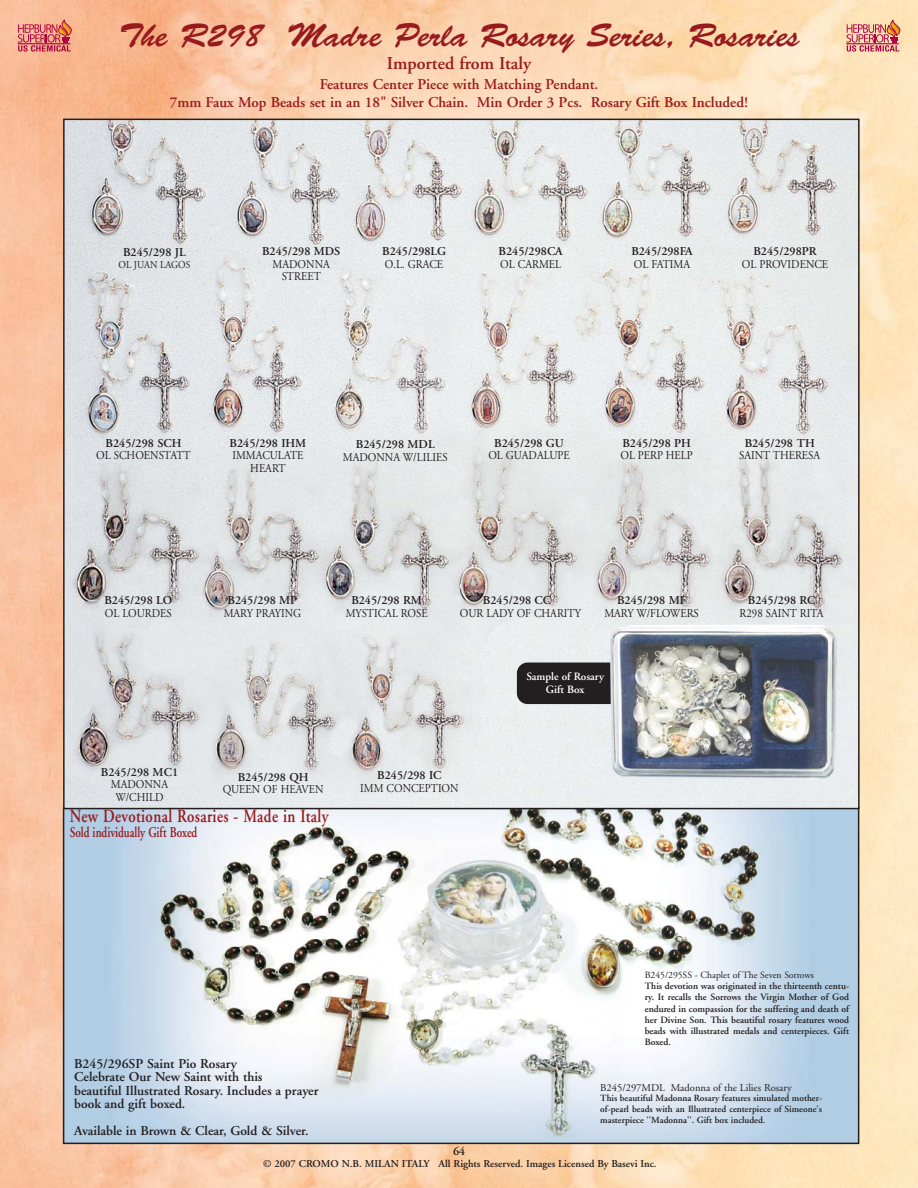
<style>
.page{position:relative;width:918px;height:1188px;background:#fff}
.page>*{position:absolute;margin:0;border:0;box-sizing:border-box;transform-origin:0 0}
.t1{font:33px "Brush Script Std";color:#971b1e}
.t2{font:600 18.6px "Adobe Garamond";letter-spacing:.025em;color:#971b1e;scale:.8 1}
.t3{font:600 18px "Adobe Garamond";color:#971b1e}
.t4{font:600 15px/18px "Adobe Garamond";color:#971b1e;text-align:center}
.t5{font:600 15px "Adobe Garamond";color:#971b1e;scale:.75 1}
.t6{font:600 13.5px/13.5px "Adobe Garamond";color:#231f20}
.t7{font:12px/12.6px "Adobe Garamond";color:#231f20;text-align:center;scale:.9 1}
.t8{font:600 12px "Adobe Garamond";color:#231f20}
.t9{font:600 11.1px/12.6px "Adobe Garamond";color:#fff;text-align:center}
.t10{font:600 10.5px "Adobe Garamond";color:#231f20}
.t11{font:10.5px "Adobe Garamond";color:#231f20}
.t12{font:10.5px "Adobe Garamond";color:#231f20;scale:.9 1}
.t13{font:600 9.6px/11.1px "Adobe Garamond";color:#231f20;text-align:justify}
.t14{font:9.6px "Adobe Garamond";color:#231f20}
.t15{font:600 9.45px/10.8px "Adobe Garamond";color:#231f20;text-align:justify}
</style>
<div class="page">
<img style="left:0;top:0;width:918px;height:1188px">
<img style="left:66px;top:810px;width:790px;height:331px">
<svg style="left:18px;top:19px;width:55px;height:33px;background:#e07d73"></svg>
<hr style="left:17px;top:43px;width:53px;height:1px;background:#b00241">
<svg style="left:846px;top:20px;width:54px;height:32px;background:#e19387"></svg>
<hr style="left:846px;top:43px;width:53px;height:1px;background:#b00241">
<img style="left:66px;top:122px;width:791px;height:684px">
<div style="left:517px;top:663px;width:164px;height:41px;background:#231f20;border-radius:11px"></div>
<img style="left:610px;top:624px;width:227px;height:155px">
<h1 class="t1" style="left:119px;top:26px;width:683px">The R298 Madre Perla Rosary Series, Rosaries</h1>
<h3 class="t3" style="left:387px;top:56px;width:146px">Imported from Italy</h3>
<p class="t4" style="left:170px;top:76px;width:580px">Features Center Piece with Matching Pendant.<br>7mm Faux Mop Beads set in an 18" Silver Chain. Min Order 3 Pcs. Rosary Gift Box Included!</p>
<p class="t8" style="left:123px;top:247px;width:64px">B245/298 JL</p>
<p class="t12" style="left:119px;top:261px;width:81px">OL JUAN LAGOS</p>
<p class="t8" style="left:262px;top:246px;width:80px">B245/298 MDS</p>
<p class="t7" style="left:273px;top:259px;width:65px">MADONNA<br>STREET</p>
<p class="t8" style="left:382px;top:246px;width:65px">B245/298LG</p>
<p class="t7" style="left:385px;top:259px;width:66px">O.L. GRACE</p>
<p class="t8" style="left:499px;top:246px;width:66px">B245/298CA</p>
<p class="t7" style="left:500px;top:259px;width:69px">OL CARMEL</p>
<p class="t8" style="left:631px;top:246px;width:63px">B245/298FA</p>
<p class="t7" style="left:634px;top:259px;width:64px">OL FATIMA</p>
<p class="t8" style="left:753px;top:246px;width:65px">B245/298PR</p>
<p class="t7" style="left:742px;top:259px;width:97px">OL PROVIDENCE</p>
<p class="t8" style="left:106px;top:438px;width:77px">B245/298 SCH</p>
<p class="t7" style="left:96px;top:451px;width:106px">OL SCHOENSTATT</p>
<p class="t8" style="left:230px;top:438px;width:78px">B245/298 IHM</p>
<p class="t7" style="left:232px;top:451px;width:80px">IMMACULATE<br>HEART</p>
<p class="t8" style="left:356px;top:439px;width:80px">B245/298 MDL</p>
<p class="t7" style="left:343px;top:452px;width:118px">MADONNA W/LILIES</p>
<p class="t8" style="left:494px;top:438px;width:71px">B245/298 GU</p>
<p class="t7" style="left:488px;top:451px;width:92px">OL GUADALUPE</p>
<p class="t8" style="left:622px;top:438px;width:70px">B245/298 PH</p>
<p class="t7" style="left:620px;top:450px;width:82px">OL PERP HELP</p>
<p class="t8" style="left:745px;top:438px;width:72px">B245/298 TH</p>
<p class="t7" style="left:739px;top:451px;width:92px">SAINT THERESA</p>
<p class="t8" style="left:104px;top:596px;width:69px">B245/298 LO</p>
<p class="t7" style="left:105px;top:608px;width:76px">OL LOURDES</p>
<p class="t8" style="left:228px;top:596px;width:71px">B245/298 MP</p>
<p class="t7" style="left:224px;top:608px;width:88px">MARY PRAYING</p>
<p class="t8" style="left:351px;top:596px;width:72px">B245/298 RM</p>
<p class="t7" style="left:346px;top:608px;width:93px">MYSTICAL ROSE</p>
<p class="t8" style="left:483px;top:596px;width:70px">B245/298 CC</p>
<p class="t7" style="left:460px;top:608px;width:136px">OUR LADY OF CHARITY</p>
<p class="t8" style="left:617px;top:596px;width:71px">B245/298 MF</p>
<p class="t7" style="left:604px;top:608px;width:107px">MARY W/FLOWERS</p>
<p class="t8" style="left:748px;top:596px;width:69px">B245/298 RC</p>
<p class="t7" style="left:740px;top:608px;width:95px">R298 SAINT RITA</p>
<p class="t9" style="left:526px;top:671px;width:79px">Sample of Rosary<br>Gift Box</p>
<p class="t8" style="left:101px;top:767px;width:79px">B245/298 MC1</p>
<p class="t7" style="left:111px;top:779px;width:65px">MADONNA<br>W/CHILD</p>
<p class="t8" style="left:238px;top:772px;width:72px">B245/298 QH</p>
<p class="t7" style="left:223px;top:784px;width:114px">QUEEN OF HEAVEN</p>
<p class="t8" style="left:377px;top:771px;width:66px">B245/298 IC</p>
<p class="t7" style="left:360px;top:783px;width:111px">IMM CONCEPTION</p>
<h2 class="t2" style="left:70px;top:809px;width:325px">New Devotional Rosaries - Made in Italy</h2>
<p class="t5" style="left:70px;top:826px;width:171px">Sold individually Gift Boxed</p>
<p class="t6" style="left:74px;top:1058px;width:246px">B245/296SP Saint Pio Rosary<br>Celebrate Our New Saint with this<br>beautiful Illustrated Rosary. Includes a prayer book and gift boxed.</p>
<p class="t6" style="left:74px;top:1126px;width:236px">Available in Brown &amp; Clear, Gold &amp; Silver.</p>
<p class="t8" style="left:453px;top:1146px;width:14px">64</p>
<p class="t14" style="left:645px;top:972px;width:171px">B245/295SS - Chaplet of The Seven Sorrows</p>
<p class="t13" style="left:645px;top:982px;width:206px">This devotion was originated in the thirteenth centu&shy;ry. It recalls the Sorrows the Virgin Mother of God endured in compassion for the suffering and death of her Divine Son. This beautiful rosary features wood beads with illustrated medals and centerpieces. Gift Boxed.</p>
<p class="t11" style="left:600px;top:1083px;width:193px">B245/297MDL Madonna of the Lilies Rosary</p>
<p class="t15" style="left:600px;top:1094px;width:223px">This beautiful Madonna Rosary features simulated mother&shy;of-pearl beads with an Illustrated centerpiece of Simeone's masterpiece ''Madonna''. Gift box included.</p>
<p class="t10" style="left:263px;top:1160px;width:395px">© 2007 CROMO N.B. MILAN ITALY All Rights Reserved. Images Licensed By Basevi Inc.</p>
</div>
